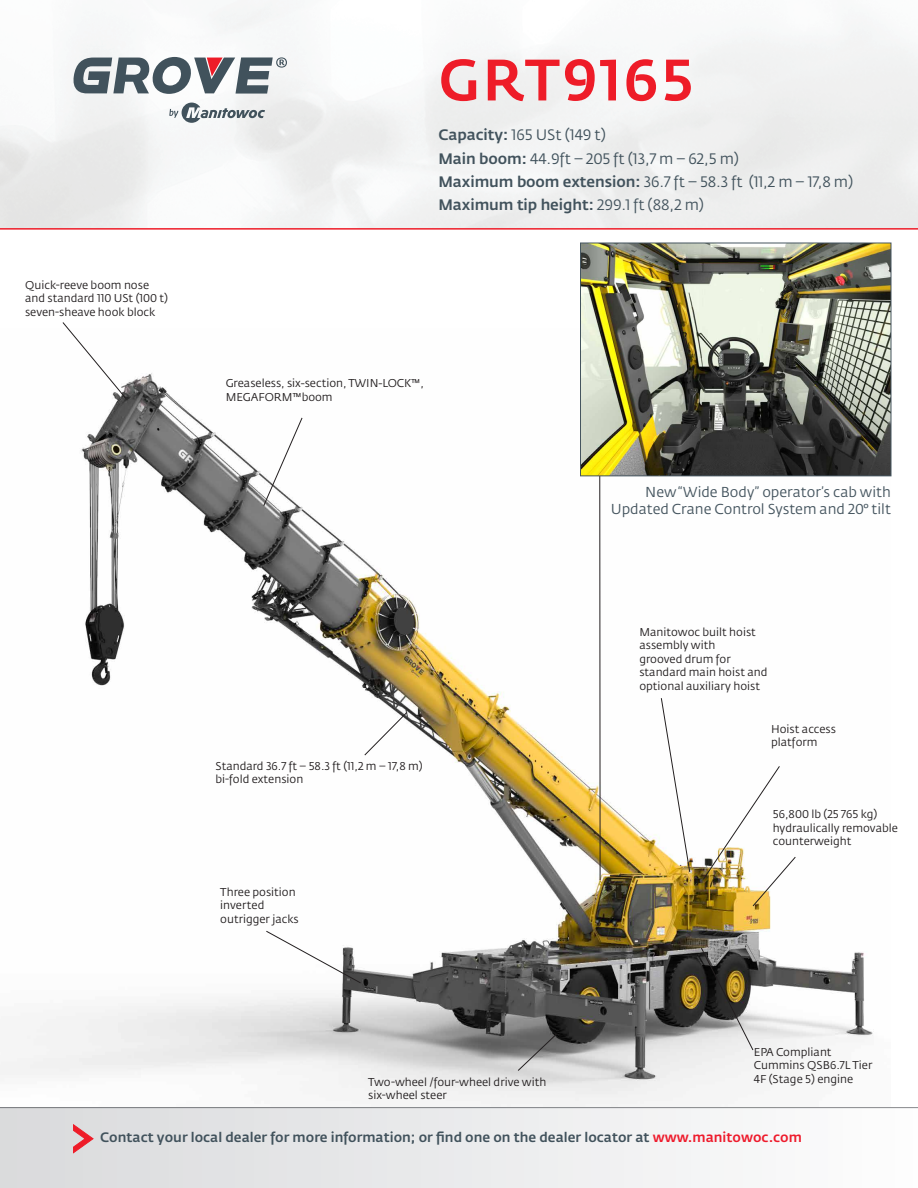
<style>
.page{position:relative;width:918px;height:1188px;background:#fff}
.page>*{position:absolute;margin:0;border:0;box-sizing:border-box;transform-origin:0 0}
.t1{font:500 57.75px "Fedra Sans Pro";letter-spacing:.04em;color:#ee1c28}
.t2{font:15px "Fedra Sans Pro";letter-spacing:-.005em;color:#41525c}
.t3{font:500 15px "Fedra Sans Pro";letter-spacing:-.005em;color:#41525c}
.t4{font:14.25px/17.1px "Fedra Sans Pro";color:#45555f;text-align:right}
.Body{font:500 13.5px "Fedra Sans Pro";color:#41525c}
.t5{font:11.25px/13.5px "Fedra Sans Pro";color:#231f20}
.s1{font-weight:500}
.s2{font-weight:400;color:#45555f}
.s3{color:#ee1b2c}
</style>
<div class="page">
<img style="left:0;top:373px;width:891px;height:734px">
<hr style="left:0;top:228px;width:918px;height:2px;background:#ee1c28">
<svg style="left:74px;top:57px;width:213px;height:37px"></svg>
<svg style="left:169px;top:103px;width:96px;height:20px"></svg>
<div style="left:0;top:1107px;width:918px;height:81px;background:linear-gradient(to right,#d9dadc,#fdfdfd)"></div>
<svg style="left:72px;top:1123px;width:23px;height:31px"></svg>
<svg style="left:62px;top:322px;width:65px;height:78px"></svg>
<svg style="left:660px;top:697px;width:31px;height:176px"></svg>
<svg style="left:700px;top:947px;width:54px;height:104px;background:#79756c"></svg>
<svg style="left:517px;top:1033px;width:40px;height:39px;background:#939292"></svg>
<svg style="left:265px;top:930px;width:97px;height:54px"></svg>
<hr style="left:599px;top:475px;width:1px;height:405px;background:#231f20">
<svg style="left:364px;top:711px;width:44px;height:45px"></svg>
<img style="left:702px;top:765px;width:94px;height:142px">
<svg style="left:263px;top:417px;width:40px;height:90px"></svg>
<img style="left:582px;top:245px;width:307px;height:229px">
<div style="left:580px;top:243px;width:311px;height:233px;border:1px solid #45555f"></div>
<p class="t5" style="left:25px;top:278px;width:145px">Quick-reeve boom nose and standard 110 USt (100 t) seven-sheave hook block</p>
<p class="t1" style="left:438px;top:44px;width:257px">GRT9165</p>
<p class="t2" style="left:438px;top:126px;width:169px"><span class="s1">Capacity:</span> 165 USt (149 t)</p>
<p class="t2" style="left:438px;top:149px;width:302px"><span class="s1">Main boom:</span> 44.9ft – 205 ft (13,7 m – 62,5 m)</p>
<p class="t2" style="left:438px;top:172px;width:416px"><span class="s1">Maximum boom extension:</span> 36.7 ft – 58.3 ft (11,2 m – 17,8 m)</p>
<p class="t3" style="left:438px;top:196px;width:267px">Maximum tip height: <span class="s2">299.1 ft (88,2 m)</span></p>
<p class="t5" style="left:226px;top:377px;width:200px">Greaseless, six-section, TWIN-LOCK™,<br>MEGAFORM™boom</p>
<p class="t5" style="left:215px;top:759px;width:209px">Standard 36.7 ft – 58.3 ft (11,2 m – 17,8 m) bi-fold extension</p>
<p class="t5" style="left:220px;top:885px;width:80px">Three position inverted outrigger jacks</p>
<p class="t4" style="left:611px;top:484px;width:282px">New “Wide Body” operator’s cab with<br>Updated Crane Control System and 20° tilt</p>
<p class="t5" style="left:639px;top:625px;width:118px">Manitowoc built hoist assembly with</p>
<p class="t5" style="left:639px;top:652px;width:130px">grooved drum for standard main hoist and optional auxiliary hoist</p>
<p class="t5" style="left:771px;top:722px;width:66px">Hoist access platform</p>
<p class="t5" style="left:773px;top:807px;width:127px">56,800 lb (25 765 kg) hydraulically removable counterweight</p>
<p class="t5" style="left:754px;top:1045px;width:120px">EPA Compliant<br>Cummins QSB6.7L Tier</p>
<p class="t5" style="left:368px;top:1075px;width:180px">Two-wheel /four-wheel drive with</p>
<p class="t5" style="left:754px;top:1072px;width:101px">4F (Stage 5) engine</p>
<p class="t5" style="left:368px;top:1089px;width:80px">six-wheel steer</p>
<p class="Body" style="left:100px;top:1129px;width:703px">Contact your local dealer for more information; or find one on the dealer locator at <span class="s3">www.manitowoc.com</span></p>
</div>
